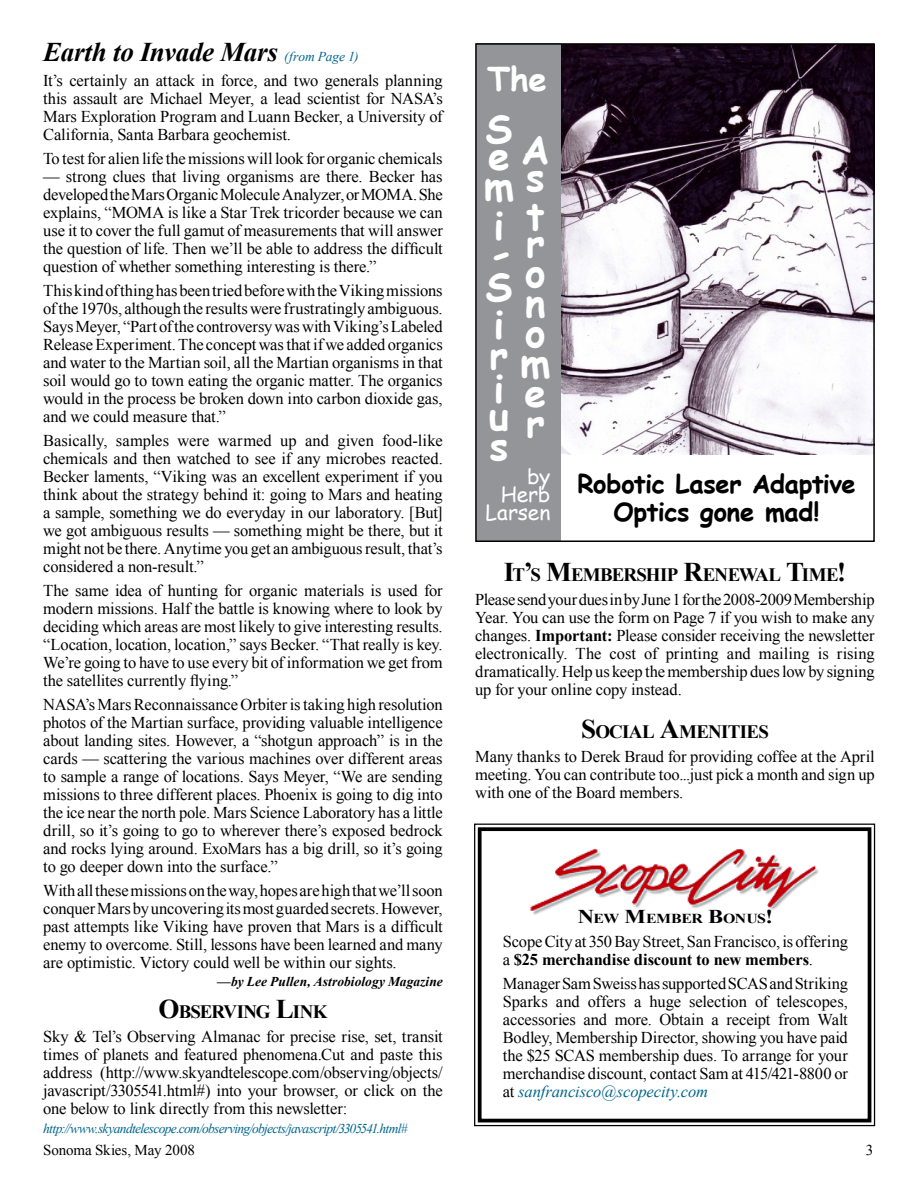
<style>
.page{position:relative;width:918px;height:1188px;background:#fff}
.page>*{position:absolute;margin:0;border:0;box-sizing:border-box;transform-origin:0 0}
.t1{font:700 39px/30px "Comic Sans MS";color:#fff}
.t2{font:700 33px "Comic Sans MS";color:#fff}
.t3{font:italic 700 27px "Times New Roman";letter-spacing:-.01em;color:#000}
.t4{font:700 25.5px/28.5px "Comic Sans MS";letter-spacing:-.015em;color:#000;text-align:center}
.t5{font:21px/18px "Comic Sans MS";color:#fff;text-align:right}
.t6{font:700 18.9px "Times New Roman";letter-spacing:-.035em;color:#000}
.t7{font:16.5px/18px "Times New Roman";letter-spacing:-.01em;color:#000;text-align:justify}
.t8{font:15px "Times New Roman";letter-spacing:-.01em;color:#000}
.t9{font:700 13.65px "Times New Roman";letter-spacing:-.025em;color:#000;scale:1.16 1}
.t10{font:italic 13.5px "Times New Roman";letter-spacing:-.05em;color:#00668c}
.t11{font:italic 700 13.5px "Times New Roman";letter-spacing:.005em;color:#000}
.s1{font-weight:400;font-size:13.5px;color:#00668c}
.s2{font-size:27px}
.s3{font-weight:700}
.s4{font-size:19.5px}
.s5{font-style:italic;color:#00668c}
</style>
<div class="page">
<img style="left:561px;top:46px;width:311px;height:408px">
<svg style="left:474px;top:823px;width:402px;height:304px"></svg>
<div style="left:478px;top:827px;width:393px;height:295px;border:4px solid #000"></div>
<img style="left:529px;top:848px;width:289px;height:68px">
<div style="left:476px;top:44px;width:85px;height:497px;background:#939598"></div>
<div style="left:475px;top:43px;width:400px;height:499px;border:2px solid #000"></div>
<h3 class="t3" style="left:43px;top:34px;width:317px">Earth to Invade Mars <span class="s1">(from Page 1)</span></h3>
<p class="t7" style="left:43px;top:71px;width:401px">It’s certainly an attack in force, and two generals planning this assault are Michael Meyer, a lead scientist for NASA’s Mars Exploration Program and Luann Becker, a University of California, Santa Barbara geochemist.</p>
<p class="t7" style="left:43px;top:149px;width:401px">To test for alien life the missions will look for organic chemicals</p>
<p class="t7" style="left:43px;top:167px;width:401px">— strong clues that living organisms are there. Becker has developed the Mars Organic Molecule Analyzer, or MOMA. She explains, “MOMA is like a Star Trek tricorder because we can use it to cover the full gamut of measurements that will answer the question of life. Then we’ll be able to address the difficult question of whether something interesting is there.”</p>
<p class="t7" style="left:43px;top:281px;width:401px">This kind of thing has been tried before with the Viking missions of the 1970s, although the results were frustratingly ambiguous.<br>Says Meyer, “Part of the controversy was with Viking’s Labeled Release Experiment. The concept was that if we added organics and water to the Martian soil, all the Martian organisms in that soil would go to town eating the organic matter. The organics would in the process be broken down into carbon dioxide gas, and we could measure that.”</p>
<p class="t7" style="left:43px;top:431px;width:401px">Basically, samples were warmed up and given food-like chemicals and then watched to see if any microbes reacted.<br>Becker laments, “Viking was an excellent experiment if you think about the strategy behind it: going to Mars and heating a sample, something we do everyday in our laboratory. [But] we got ambiguous results — something might be there, but it might not be there. Anytime you get an ambiguous result, that’s considered a non-result.”</p>
<p class="t7" style="left:43px;top:581px;width:401px">The same idea of hunting for organic materials is used for modern missions. Half the battle is knowing where to look by deciding which areas are most likely to give interesting results. “Location, location, location,” says Becker. “That really is key.<br>We’re going to have to use every bit of information we get from the satellites currently flying.”</p>
<p class="t7" style="left:43px;top:695px;width:401px">NASA’s Mars Reconnaissance Orbiter is taking high resolution photos of the Martian surface, providing valuable intelligence about landing sites. However, a “shotgun approach” is in the cards — scattering the various machines over different areas to sample a range of locations. Says Meyer, “We are sending missions to three different places. Phoenix is going to dig into the ice near the north pole. Mars Science Laboratory has a little drill, so it’s going to go to wherever there’s exposed bedrock and rocks lying around. ExoMars has a big drill, so it’s going to go deeper down into the surface.”</p>
<p class="t7" style="left:43px;top:881px;width:401px">With all these missions on the way, hopes are high that we’ll soon conquer Mars by uncovering its most guarded secrets. However, past attempts like Viking have proven that Mars is a difficult enemy to overcome. Still, lessons have been learned and many are optimistic. Victory could well be within our sights.</p>
<p class="t11" style="left:217px;top:972px;width:227px">—by Lee Pullen, Astrobiology Magazine</p>
<p class="t6" style="left:159px;top:998px;width:170px"><span class="s2">O</span>BSERVING <span class="s2">L</span>INK</p>
<p class="t7" style="left:43px;top:1027px;width:401px">Sky &amp; Tel’s Observing Almanac for precise rise, set, transit times of planets and featured phenomena.Cut and paste this address (http://www.skyandtelescope.com/observing/objects/ javascript/3305541.html#) into your browser, or click on the one below to link directly from this newsletter:</p>
<p class="t10" style="left:43px;top:1119px;width:366px">http://www.skyandtelescope.com/observing/objects/javascript/3305541.html#</p>
<h2 class="t2" style="left:487px;top:55px;width:61px">The</h2>
<h1 class="t1" style="left:485px;top:112px;width:29px">S</h1>
<h1 class="t1" style="left:484px;top:139px;width:32px">e m</h1>
<h1 class="t1" style="left:493px;top:209px;width:12px">i</h1>
<h1 class="t1" style="left:485px;top:267px;width:29px;line-height:37.5px">S i</h1>
<h1 class="t1" style="left:490px;top:336px;width:20px;line-height:34.5px">r i</h1>
<h1 class="t1" style="left:489px;top:399px;width:22px">u s</h1>
<h1 class="t1" style="left:521px;top:133px;width:30px">A</h1>
<h1 class="t1" style="left:526px;top:155px;width:20px;line-height:39px">s t</h1>
<h1 class="t1" style="left:520px;top:226px;width:32px">r o n o m e r</h1>
<p class="t5" style="left:485px;top:467px;width:66px">by<br>Herb<br>Larsen</p>
<h3 class="t4" style="left:577px;top:468px;width:280px">Robotic Laser Adaptive<br>Optics gone mad!</h3>
<p class="t6" style="left:504px;top:562px;width:344px"><span class="s2">I</span>T<span class="s2">’</span>S <span class="s2">M</span>EMBERSHIP <span class="s2">R</span>ENEWAL <span class="s2">T</span>IME<span class="s2">!</span></p>
<p class="t7" style="left:475px;top:591px;width:401px">Please send your dues in by June 1 for the 2008-2009 Membership Year. You can use the form on Page 7 if you wish to make any changes. <span class="s3">Important:</span> Please consider receiving the newsletter electronically. The cost of printing and mailing is rising dramatically. Help us keep the membership dues low by signing up for your online copy instead.</p>
<p class="t6" style="left:581px;top:719px;width:189px"><span class="s2">S</span>OCIAL <span class="s2">A</span>MENITIES</p>
<p class="t7" style="left:475px;top:747px;width:401px">Many thanks to Derek Braud for providing coffee at the April meeting. You can contribute too...just pick a month and sign up with one of the Board members.</p>
<p class="t9" style="left:578px;top:909px;width:170px"><span class="s4">N</span>EW <span class="s4">M</span>EMBER <span class="s4">B</span>ONUS<span class="s4">!</span></p>
<p class="t7" style="left:503px;top:932px;width:347px">Scope City at 350 Bay Street, San Francisco, is offering a <span class="s3">$25 merchandise discount to new members</span>.</p>
<p class="t7" style="left:503px;top:974px;width:347px">Manager Sam Sweiss has supported SCAS and Striking Sparks and offers a huge selection of telescopes, accessories and more. Obtain a receipt from Walt Bodley, Membership Director, showing you have paid the $25 SCAS membership dues. To arrange for your merchandise discount, contact Sam at 415/421-8800 or at <span class="s5">sanfrancisco@scopecity.com</span></p>
<p class="t8" style="left:43px;top:1140px;width:153px">Sonoma Skies, May 2008</p>
<p class="t8" style="left:866px;top:1140px;width:9px">3</p>
</div>
